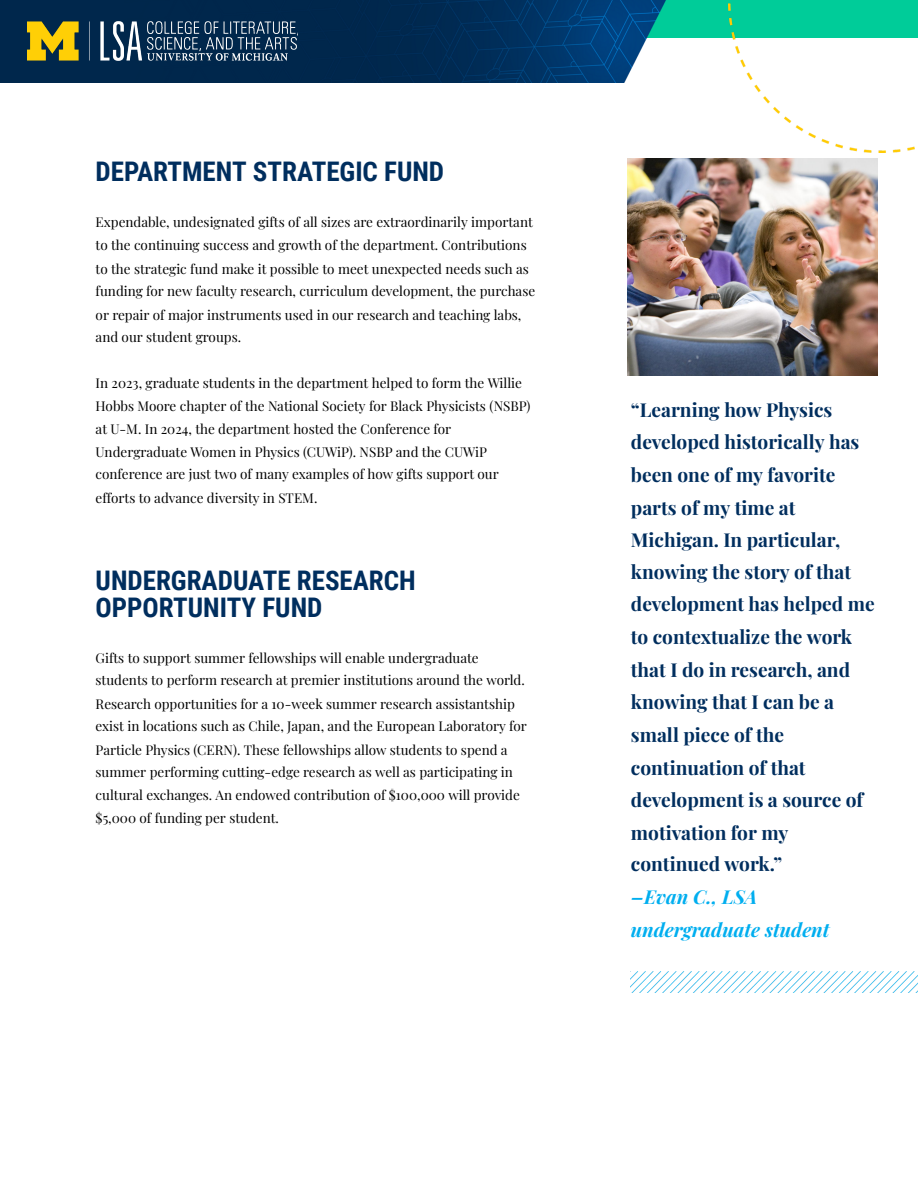
<style>
.page{position:relative;width:918px;height:1188px;background:#fff}
.page>*{position:absolute;margin:0;border:0;box-sizing:border-box;transform-origin:0 0}
.t1{font:700 27px/27px "Roboto Condensed";color:#002e5e}
.t2{font:700 19.2px/32.7px "Playfair Display";color:#002e5e}
.t3{font:italic 700 19.2px/32.7px "Playfair Display";color:#00aeef}
.t4{font:13.5px/23px "Playfair Display";color:#000}
.s1{font-style:normal;color:#002e5e}
</style>
<div class="page">
<img style="left:628px;top:159px;width:249px;height:217px">
<img style="left:631px;top:971px;width:287px;height:21px">
<div style="left:0;top:0;width:918px;height:38px;background:#0c9"></div>
<img style="left:0;top:0;width:666px;height:83px">
<img style="left:27px;top:22px;width:270px;height:38px">
<img style="left:728px;top:3px;width:187px;height:149px">
<h1 class="t1" style="left:96px;top:159px;width:350px">DEPARTMENT STRATEGIC FUND</h1>
<p class="t4" style="left:96px;top:210px;width:439px">Expendable, undesignated gifts of all sizes are extraordinarily important</p>
<p class="t4" style="left:96px;top:233px;width:433px">to the continuing success and growth of the department. Contributions</p>
<p class="t4" style="left:96px;top:256px;width:435px">to the strategic fund make it possible to meet unexpected needs such as</p>
<p class="t4" style="left:96px;top:279px;width:441px">funding for new faculty research, curriculum development, the purchase or repair of major instruments used in our research and teaching labs, and our student groups.</p>
<p class="t4" style="left:96px;top:371px;width:436px">In 2023, graduate students in the department helped to form the Willie Hobbs Moore chapter of the National Society for Black Physicists (NSBP) at U-M. In 2024, the department hosted the Conference for Undergraduate Women in Physics (CUWiP). NSBP and the CUWiP conference are just two of many examples of how gifts support our efforts to advance diversity in STEM.</p>
<h1 class="t1" style="left:96px;top:567px;width:322px">UNDERGRADUATE RESEARCH<br>OPPORTUNITY FUND</h1>
<p class="t4" style="left:96px;top:645px;width:433px">Gifts to support summer fellowships will enable undergraduate students to perform research at premier institutions around the world.<br>Research opportunities for a 10-week summer research assistantship exist in locations such as Chile, Japan, and the European Laboratory for Particle Physics (CERN). These fellowships allow students to spend a summer performing cutting-edge research as well as participating in cultural exchanges. An endowed contribution of $100,000 will provide $5,000 of funding per student.</p>
<p class="t2" style="left:631px;top:392px;width:203px">“Learning how Physics</p>
<p class="t2" style="left:631px;top:425px;width:230px">developed historically has been one of my favorite parts of my time at<br>Michigan. In particular, knowing the story of that</p>
<p class="t2" style="left:631px;top:587px;width:245px">development has helped me to contextualize the work that I do in research, and</p>
<p class="t2" style="left:631px;top:685px;width:234px">knowing that I can be a small piece of the continuation of that development is a source of</p>
<p class="t2" style="left:631px;top:815px;width:159px">motivation for my</p>
<p class="t3" style="left:631px;top:847px;width:200px"><span class="s1">continued work.” </span>–Evan C., LSA undergraduate student</p>
</div>
